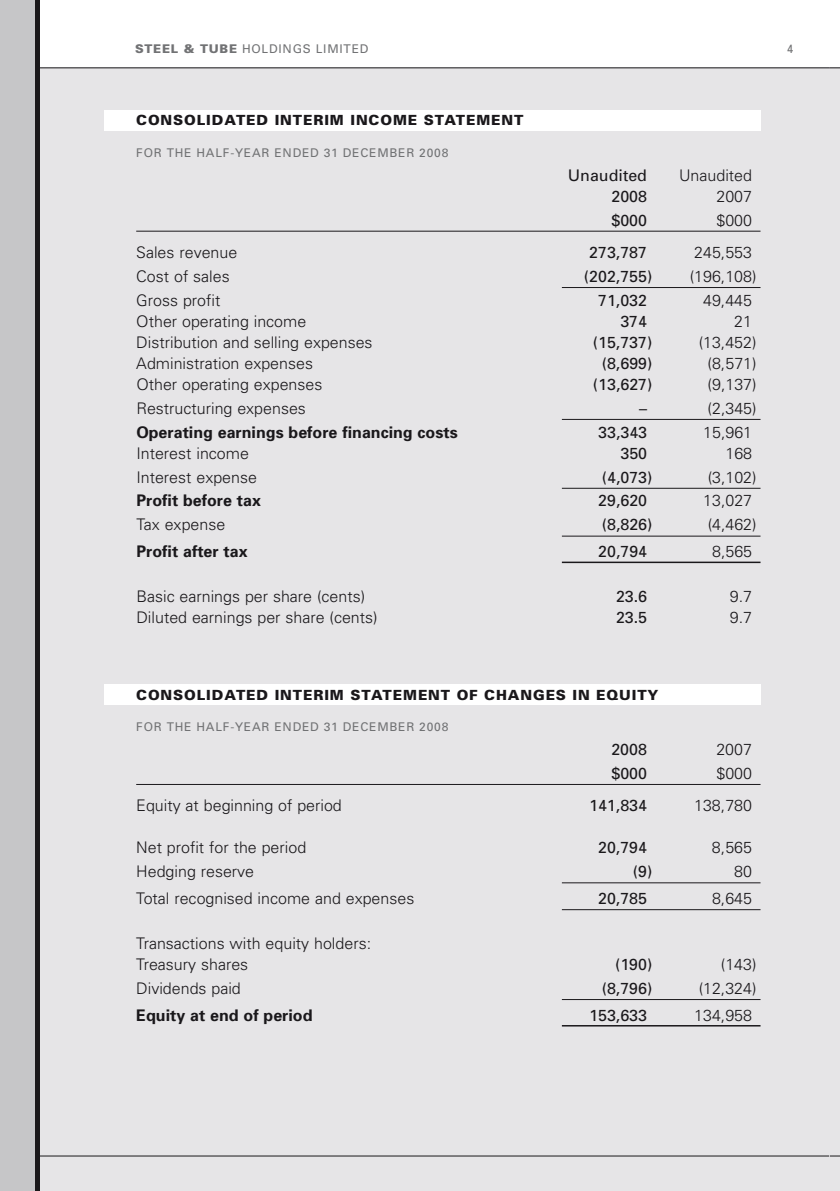
<style>
.page{position:relative;width:840px;height:1191px;background:#fff}
.page>*{position:absolute;margin:0;border:0;box-sizing:border-box;transform-origin:0 0}
.t1{font:300 16px/21px "Univers";color:#1a181b}
.t2{font:16px "Univers";color:#1a181b}
.t3{font:700 16px "Univers";color:#1a181b}
.t4{font:900 14px "Univers";letter-spacing:.065em;color:#1a181b}
.t5{font:12px "Univers";letter-spacing:.065em;color:#717274}
.s1{font-weight:900}
</style>
<div class="page">
<div style="left:20px;top:68px;width:809px;height:1123px;background:#e6e5e7"></div>
<hr style="left:4px;top:1155px;width:825px;height:1px;background:#1a181b">
<div style="left:829px;top:68px;width:10px;height:1123px;background:#e6e5e7"></div>
<div style="left:0;top:0;width:36px;height:1191px;background:#c6c6c8"></div>
<hr style="left:38px;top:67px;width:791px;height:1px;background:#1a181b">
<hr style="left:36px;top:0;width:4px;height:1191px;background:#1a181b">
<div style="left:104px;top:110px;width:656px;height:20px;background:#fff"></div>
<div style="left:104px;top:684px;width:656px;height:20px;background:#fff"></div>
<hr style="left:136px;top:231px;width:624px;height:1px;background:#1a181b">
<hr style="left:561px;top:287px;width:199px;height:1px;background:#1a181b">
<hr style="left:561px;top:419px;width:199px;height:1px;background:#1a181b">
<hr style="left:561px;top:488px;width:199px;height:1px;background:#1a181b">
<hr style="left:561px;top:536px;width:199px;height:1px;background:#1a181b">
<hr style="left:561px;top:561px;width:199px;height:2px;background:#1a181b">
<hr style="left:136px;top:784px;width:624px;height:1px;background:#1a181b">
<hr style="left:561px;top:882px;width:199px;height:1px;background:#1a181b">
<hr style="left:561px;top:909px;width:199px;height:1px;background:#1a181b">
<hr style="left:561px;top:999px;width:199px;height:1px;background:#1a181b">
<hr style="left:561px;top:1025px;width:199px;height:1px;background:#1a181b">
<p class="t5" style="left:135px;top:41px;width:235px"><span class="s1">STEEL &amp; TUBE</span> HOLDINGS LIMITED</p>
<p class="t5" style="left:786px;top:41px;width:8px">4</p>
<p class="t4" style="left:136px;top:112px;width:156px">CONSOLIDATED INTERIM</p>
<p class="t4" style="left:350px;top:112px;width:19px">INCOME</p>
<p class="t4" style="left:423px;top:112px;width:24px">STATEMENT</p>
<p class="t5" style="left:136px;top:145px;width:40px">FOR THE</p>
<p class="t5" style="left:196px;top:145px;width:88px">HALF-YEAR ENDED</p>
<p class="t5" style="left:323px;top:145px;width:39px">31 DECEM</p>
<p class="t5" style="left:389px;top:145px;width:60px">BER 2008</p>
<p class="t2" style="left:567px;top:165px;width:81px">UNAUDITED</p>
<p class="t1" style="left:678px;top:164px;width:74px">Unaudited</p>
<p class="t2" style="left:611px;top:186px;width:37px">2008</p>
<p class="t1" style="left:716px;top:185px;width:37px">2007</p>
<p class="t2" style="left:611px;top:210px;width:37px">$000</p>
<p class="t1" style="left:716px;top:209px;width:37px">$000</p>
<p class="t1" style="left:136px;top:241px;width:102px">Sales revenue</p>
<p class="t2" style="left:589px;top:242px;width:59px">273,787</p>
<p class="t1" style="left:693px;top:241px;width:59px">245,553</p>
<p class="t1" style="left:136px;top:265px;width:95px">Cost of sales</p>
<p class="t2" style="left:583px;top:266px;width:70px">(202,755)</p>
<p class="t1" style="left:689px;top:265px;width:68px">(196,108)</p>
<p class="t1" style="left:136px;top:289px;width:86px">Gross profit</p>
<p class="t2" style="left:597px;top:290px;width:50px">71,032</p>
<p class="t1" style="left:702px;top:289px;width:50px">49,445</p>
<p class="t1" style="left:136px;top:310px;width:171px">Other operating income</p>
<p class="t2" style="left:620px;top:311px;width:28px">374</p>
<p class="t1" style="left:734px;top:310px;width:19px">21</p>
<p class="t1" style="left:136px;top:331px;width:238px">Distribution and selling expenses</p>
<p class="t2" style="left:592px;top:332px;width:61px">(15,737)</p>
<p class="t1" style="left:698px;top:331px;width:59px">(13,452)</p>
<p class="t1" style="left:136px;top:352px;width:178px">Administration expenses</p>
<p class="t2" style="left:601px;top:353px;width:52px">(8,699)</p>
<p class="t1" style="left:707px;top:352px;width:50px">(8,571)</p>
<p class="t1" style="left:136px;top:373px;width:187px">Other operating expenses</p>
<p class="t2" style="left:592px;top:374px;width:61px">(13,627)</p>
<p class="t1" style="left:707px;top:373px;width:50px">(9,137)</p>
<p class="t1" style="left:136px;top:397px;width:171px">Restructuring expenses</p>
<p class="t2" style="left:638px;top:398px;width:9px">–</p>
<p class="t1" style="left:707px;top:397px;width:50px">(2,345)</p>
<p class="t3" style="left:136px;top:421px;width:322px">Operating earnings before financing costs</p>
<p class="t2" style="left:598px;top:422px;width:50px">33,343</p>
<p class="t1" style="left:702px;top:421px;width:50px">15,961</p>
<p class="t1" style="left:136px;top:442px;width:114px">Interest income</p>
<p class="t2" style="left:620px;top:443px;width:28px">350</p>
<p class="t1" style="left:725px;top:442px;width:28px">168</p>
<p class="t1" style="left:136px;top:466px;width:122px">Interest expense</p>
<p class="t2" style="left:601px;top:467px;width:52px">(4,073)</p>
<p class="t1" style="left:707px;top:466px;width:50px">(3,102)</p>
<p class="t3" style="left:136px;top:490px;width:126px">Profit before tax</p>
<p class="t2" style="left:598px;top:491px;width:50px">29,620</p>
<p class="t1" style="left:702px;top:490px;width:50px">13,027</p>
<p class="t1" style="left:136px;top:514px;width:90px">Tax expense</p>
<p class="t2" style="left:601px;top:515px;width:52px">(8,826)</p>
<p class="t1" style="left:707px;top:514px;width:50px">(4,462)</p>
<p class="t3" style="left:136px;top:541px;width:113px">Profit after tax</p>
<p class="t2" style="left:598px;top:541px;width:50px">20,794</p>
<p class="t1" style="left:711px;top:540px;width:42px">8,565</p>
<p class="t1" style="left:136px;top:585px;width:230px">Basic earnings per share (cents)</p>
<p class="t2" style="left:615px;top:586px;width:33px">23.6</p>
<p class="t1" style="left:729px;top:585px;width:24px">9.7</p>
<p class="t1" style="left:136px;top:606px;width:242px">Diluted earnings per share (cents)</p>
<p class="t2" style="left:615px;top:607px;width:33px">23.5</p>
<p class="t1" style="left:729px;top:606px;width:24px">9.7</p>
<p class="t4" style="left:136px;top:686px;width:156px">CONSOLIDATED INTERIM</p>
<p class="t4" style="left:350px;top:686px;width:24px">STATEMENT</p>
<p class="t4" style="left:456px;top:686px;width:12px">OF</p>
<p class="t4" style="left:484px;top:686px;width:25px">CHAN</p>
<p class="t4" style="left:533px;top:686px;width:97px">GES IN EQUITY</p>
<p class="t5" style="left:136px;top:719px;width:40px">FOR THE</p>
<p class="t5" style="left:196px;top:719px;width:88px">HALF-YEAR ENDED</p>
<p class="t5" style="left:323px;top:719px;width:39px">31 DECEM</p>
<p class="t5" style="left:389px;top:719px;width:60px">BER 2008</p>
<p class="t2" style="left:611px;top:739px;width:37px">2008</p>
<p class="t1" style="left:716px;top:738px;width:37px">2007</p>
<p class="t2" style="left:611px;top:763px;width:37px">$000</p>
<p class="t1" style="left:716px;top:762px;width:37px">$000</p>
<p class="t1" style="left:136px;top:794px;width:207px">Equity at beginning of period</p>
<p class="t2" style="left:589px;top:795px;width:59px">141,834</p>
<p class="t1" style="left:693px;top:794px;width:59px">138,780</p>
<p class="t1" style="left:136px;top:836px;width:171px">Net profit for the period</p>
<p class="t2" style="left:597px;top:837px;width:50px">20,794</p>
<p class="t1" style="left:711px;top:836px;width:42px">8,565</p>
<p class="t1" style="left:136px;top:860px;width:119px">Hedging reserve</p>
<p class="t2" style="left:632px;top:861px;width:21px">(9)</p>
<p class="t1" style="left:733px;top:860px;width:19px">80</p>
<p class="t1" style="left:136px;top:887px;width:279px">Total recognised income and expenses</p>
<p class="t2" style="left:597px;top:888px;width:50px">20,785</p>
<p class="t1" style="left:711px;top:887px;width:42px">8,645</p>
<p class="t1" style="left:136px;top:932px;width:236px">Transactions with equity holders:<br>Treasury shares</p>
<p class="t2" style="left:614px;top:954px;width:39px">(190)</p>
<p class="t1" style="left:720px;top:953px;width:37px">(143)</p>
<p class="t1" style="left:136px;top:977px;width:106px">Dividends paid</p>
<p class="t2" style="left:601px;top:978px;width:52px">(8,796)</p>
<p class="t1" style="left:698px;top:977px;width:59px">(12,324)</p>
<p class="t3" style="left:136px;top:1004px;width:178px">Equity at end of period</p>
<p class="t2" style="left:589px;top:1005px;width:59px">153,633</p>
<p class="t1" style="left:693px;top:1004px;width:59px">134,958</p>
</div>
